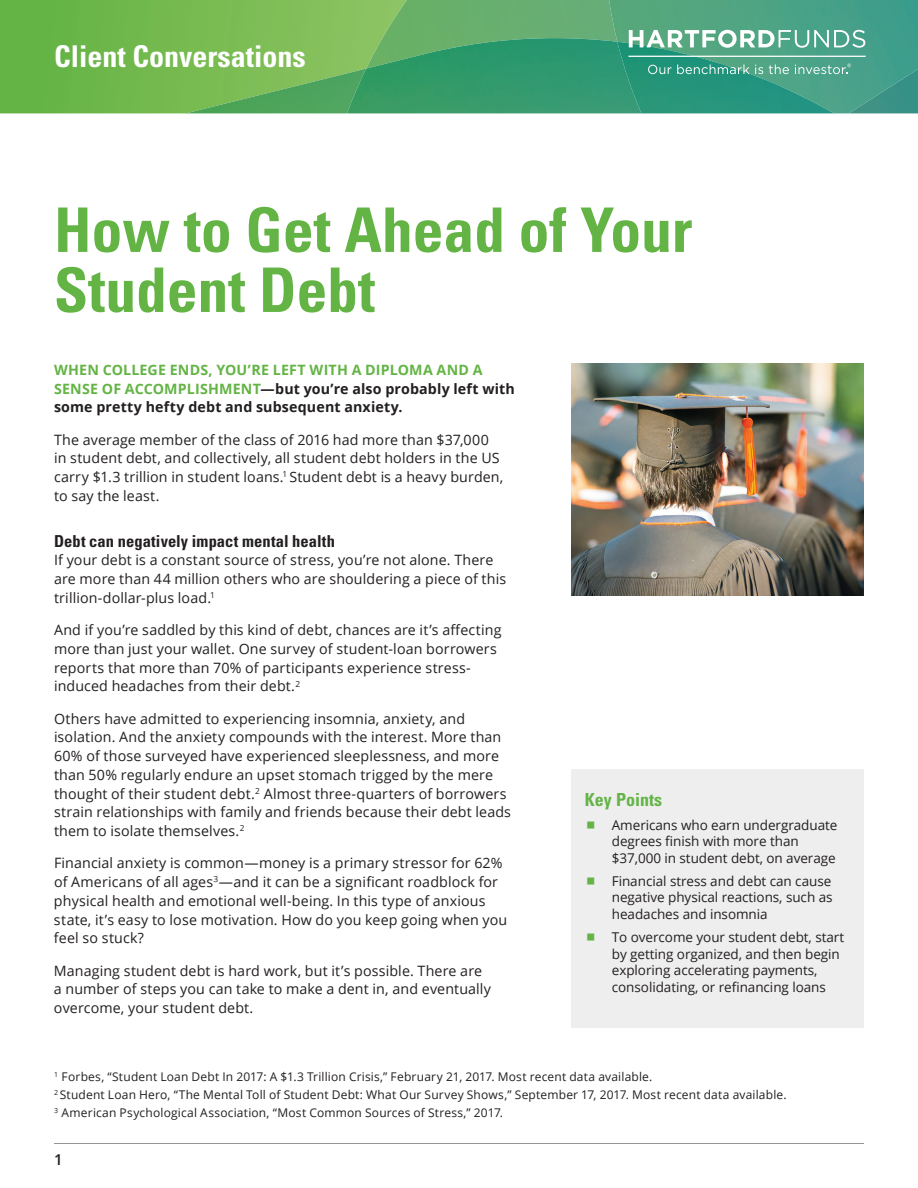
<style>
.page{position:relative;width:918px;height:1188px;background:#fff}
.page>*{position:absolute;margin:0;border:0;box-sizing:border-box;transform-origin:0 0}
.t1{font:700 condensed 61.5px/60px "Univers";color:#63b445}
.t2{font:700 condensed 30px "Univers";color:#fff}
.t3{font:700 condensed 18px "Univers";color:#63b445}
.t4{font:700 condensed 16.5px "Univers";letter-spacing:.005em;color:#231f20}
.t5{font:600 15px "Open Sans";color:#231f20}
.t6{font:14.25px/18.8px "Open Sans";letter-spacing:.01em;color:#231f20}
.t7{font:700 14.25px/18.8px "Open Sans";letter-spacing:.01em;color:#231f20}
.t8{font:13.5px/16.5px "Open Sans";letter-spacing:-.005em;color:#231f20}
.t9{font:12px/18px "Open Sans";letter-spacing:.015em;color:#231f20}
.s1{color:#63b445}
</style>
<div class="page">
<img style="left:0;top:0;width:366px;height:113px">
<img style="left:366px;top:0;width:243px;height:38px">
<img style="left:609px;top:0;width:309px;height:113px">
<img style="left:849px;top:69px;width:69px;height:44px">
<img style="left:186px;top:69px;width:161px;height:44px">
<img style="left:347px;top:38px;width:282px;height:75px">
<img style="left:617px;top:42px;width:217px;height:71px">
<svg style="left:629px;top:30px;width:236px;height:18px"></svg>
<hr style="left:628px;top:56px;width:238px;height:1px;background:#fff">
<svg style="left:648px;top:65px;width:23px;height:9px"></svg>
<svg style="left:677px;top:64px;width:72px;height:10px"></svg>
<svg style="left:755px;top:65px;width:8px;height:9px"></svg>
<svg style="left:769px;top:64px;width:20px;height:10px"></svg>
<svg style="left:795px;top:64px;width:56px;height:10px"></svg>
<hr style="left:54px;top:1143px;width:810px;height:1px;background:#939598">
<img style="left:571px;top:364px;width:293px;height:231px">
<div style="left:571px;top:770px;width:293px;height:258px;background:#eeeeef"></div>
<h2 class="t2" style="left:54px;top:38px;width:253px">Client Conversations</h2>
<h1 class="t1" style="left:54px;top:200px;width:640px">How to Get Ahead of Your<br>Student Debt</h1>
<p class="t7" style="left:54px;top:360px;width:462px"><span class="s1">WHEN COLLEGE ENDS, YOU’RE LEFT WITH A DIPLOMA AND A<br>SENSE OF ACCOMPLISHMENT</span>—but you’re also probably left with some pretty hefty debt and subsequent anxiety.</p>
<p class="t6" style="left:54px;top:430px;width:451px">The average member of the class of 2016 had more than $37,000 in student debt, and collectively, all student debt holders in the US carry $1.3 trillion in student loans.<sup>1</sup> Student debt is a heavy burden, to say the least.</p>
<p class="t4" style="left:54px;top:531px;width:283px">Debt can negatively impact mental health</p>
<p class="t6" style="left:54px;top:550px;width:454px">If your debt is a constant source of stress, you’re not alone. There are more than 44 million others who are shouldering a piece of this trillion-dollar-plus load.<sup>1</sup></p>
<p class="t6" style="left:54px;top:620px;width:449px">And if you’re saddled by this kind of debt, chances are it’s affecting more than just your wallet. One survey of student-loan borrowers reports that more than 70% of participants experience stress&shy;induced headaches from their debt.<sup>2</sup></p>
<p class="t6" style="left:54px;top:709px;width:459px">Others have admitted to experiencing insomnia, anxiety, and isolation. And the anxiety compounds with the interest. More than 60% of those surveyed have experienced sleeplessness, and more than 50% regularly endure an upset stomach trigged by the mere thought of their student debt.<sup>2</sup> Almost three-quarters of borrowers strain relationships with family and friends because their debt leads them to isolate themselves.<sup>2</sup></p>
<p class="t6" style="left:54px;top:853px;width:455px">Financial anxiety is common—money is a primary stressor for 62% of Americans of all ages<sup>3</sup>—and it can be a significant roadblock for physical health and emotional well-being. In this type of anxious state, it’s easy to lose motivation. How do you keep going when you feel so stuck?</p>
<p class="t6" style="left:54px;top:961px;width:439px">Managing student debt is hard work, but it’s possible. There are a number of steps you can take to make a dent in, and eventually overcome, your student debt.</p>
<p class="t3" style="left:585px;top:789px;width:79px">Key Points</p>
<p class="t8" style="left:612px;top:816px;width:227px">Americans who earn undergraduate degrees finish with more than $37,000 in student debt, on average</p>
<p class="t8" style="left:612px;top:872px;width:222px;text-align:justify">Financial stress and debt can cause negative physical reactions, such as headaches and insomnia</p>
<p class="t8" style="left:612px;top:929px;width:234px">To overcome your student debt, start by getting organized, and then begin exploring accelerating payments, consolidating, or refinancing loans</p>
<p class="t9" style="left:54px;top:1067px;width:734px"><sup>1</sup> Forbes, “Student Loan Debt In 2017: A $1.3 Trillion Crisis,” February 21, 2017. Most recent data available.<br><sup>2</sup> Student Loan Hero, “The Mental Toll of Student Debt: What Our Survey Shows,” September 17, 2017. Most recent data available.<br><sup>3</sup> American Psychological Association, “Most Common Sources of Stress,” 2017.</p>
<p class="t5" style="left:54px;top:1149px;width:10px">1</p>
</div>
